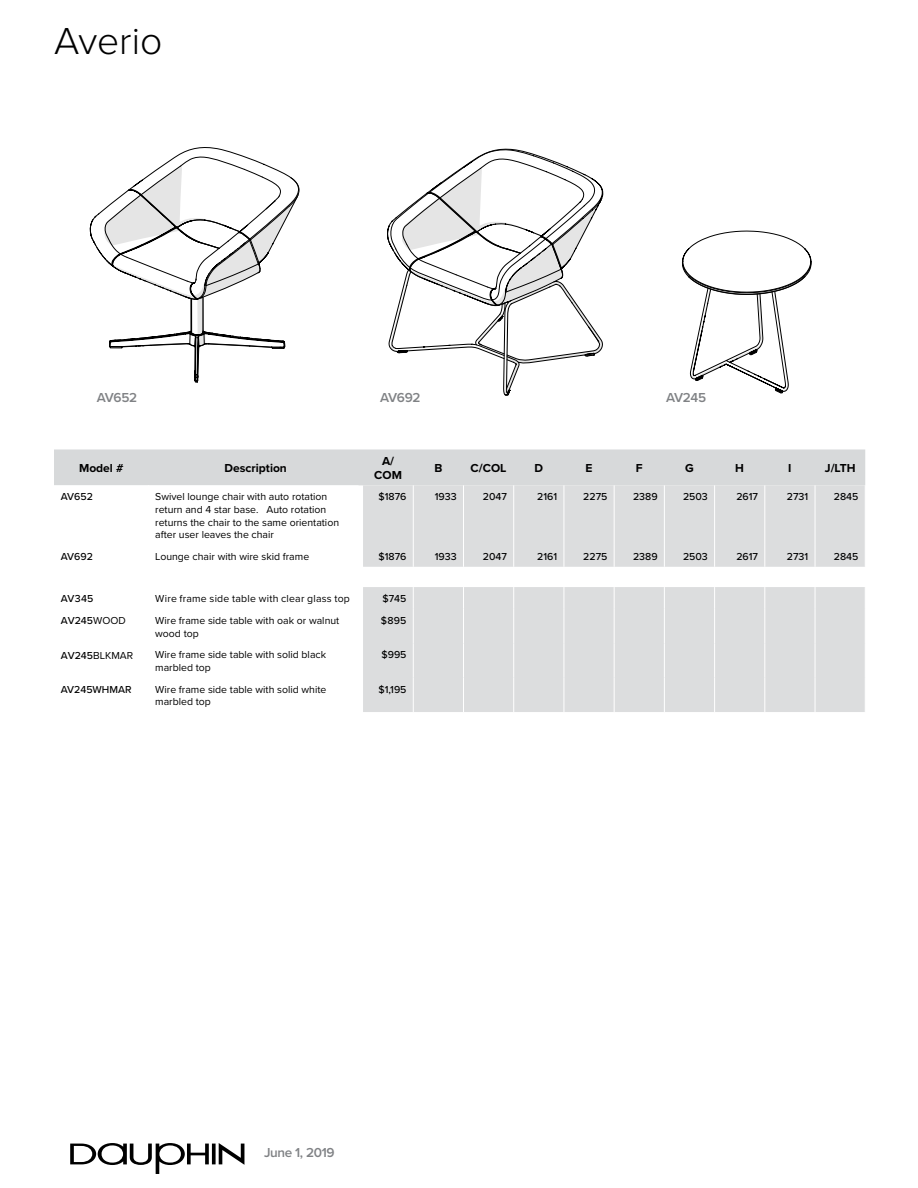
<style>
.page{position:relative;width:918px;height:1188px;background:#fff}
.page>*{position:absolute;margin:0;border:0;box-sizing:border-box;transform-origin:0 0}
.Product_Header__L{font:300 39px "Proxima Nova";color:#000}
.Caption_head{font:600 13.5px "Proxima Nova";letter-spacing:-.025em;color:#808285}
.header_cell_centered{font:700 12px/14.4px "Proxima Nova";color:#000;text-align:center}
.Product_Description{font:10.5px/12.6px "Proxima Nova";color:#000}
.Pricing{font:500 10.5px "Proxima Nova";color:#000}
.Product_Description-2{font:10.5px "Proxima Nova";letter-spacing:.02em;color:#000}
.Model_Numbers{font:500 10.5px "Proxima Nova";color:#000}
.Model_Numbers-2{font:10.5px "Proxima Nova";color:#000}
.s1{font-weight:400}
.s2{font-weight:500}
</style>
<div class="page">
<svg style="left:70px;top:1143px;width:174px;height:31px"></svg>
<svg style="left:54px;top:147px;width:811px;height:338px"></svg>
<svg style="left:363px;top:485px;width:502px;height:227px;background:#dfe0e1"></svg>
<hr style="left:513px;top:485px;width:1px;height:60px;background:#fff">
<hr style="left:564px;top:485px;width:1px;height:60px;background:#fff">
<hr style="left:614px;top:485px;width:1px;height:60px;background:#fff">
<hr style="left:664px;top:485px;width:1px;height:60px;background:#fff">
<hr style="left:714px;top:485px;width:1px;height:60px;background:#fff">
<svg style="left:513px;top:545px;width:1px;height:22px"></svg>
<svg style="left:564px;top:545px;width:1px;height:22px"></svg>
<svg style="left:614px;top:545px;width:1px;height:22px"></svg>
<svg style="left:664px;top:545px;width:1px;height:22px"></svg>
<svg style="left:714px;top:545px;width:1px;height:22px"></svg>
<svg style="left:513px;top:587px;width:1px;height:22px"></svg>
<svg style="left:564px;top:587px;width:1px;height:22px"></svg>
<svg style="left:614px;top:587px;width:1px;height:22px"></svg>
<svg style="left:664px;top:587px;width:1px;height:22px"></svg>
<svg style="left:714px;top:587px;width:1px;height:22px"></svg>
<hr style="left:513px;top:609px;width:1px;height:34px;background:#fff">
<hr style="left:564px;top:609px;width:1px;height:34px;background:#fff">
<hr style="left:614px;top:609px;width:1px;height:34px;background:#fff">
<hr style="left:664px;top:609px;width:1px;height:34px;background:#fff">
<hr style="left:714px;top:609px;width:1px;height:34px;background:#fff">
<hr style="left:513px;top:643px;width:1px;height:35px;background:#fff">
<hr style="left:564px;top:643px;width:1px;height:35px;background:#fff">
<hr style="left:614px;top:643px;width:1px;height:35px;background:#fff">
<hr style="left:664px;top:643px;width:1px;height:35px;background:#fff">
<hr style="left:714px;top:643px;width:1px;height:35px;background:#fff">
<hr style="left:513px;top:678px;width:1px;height:34px;background:#fff">
<hr style="left:564px;top:678px;width:1px;height:34px;background:#fff">
<hr style="left:614px;top:678px;width:1px;height:34px;background:#fff">
<hr style="left:664px;top:678px;width:1px;height:34px;background:#fff">
<hr style="left:714px;top:678px;width:1px;height:34px;background:#fff">
<hr style="left:413px;top:485px;width:1px;height:60px;background:#fff">
<hr style="left:815px;top:485px;width:1px;height:60px;background:#fff">
<hr style="left:463px;top:485px;width:1px;height:60px;background:#fff">
<hr style="left:764px;top:485px;width:1px;height:60px;background:#fff">
<svg style="left:413px;top:545px;width:1px;height:22px"></svg>
<svg style="left:815px;top:545px;width:1px;height:22px"></svg>
<svg style="left:463px;top:545px;width:1px;height:22px"></svg>
<svg style="left:764px;top:545px;width:1px;height:22px"></svg>
<svg style="left:413px;top:587px;width:1px;height:22px"></svg>
<svg style="left:815px;top:587px;width:1px;height:22px"></svg>
<svg style="left:463px;top:587px;width:1px;height:22px"></svg>
<svg style="left:764px;top:587px;width:1px;height:22px"></svg>
<hr style="left:413px;top:609px;width:1px;height:34px;background:#fff">
<hr style="left:413px;top:643px;width:1px;height:35px;background:#fff">
<hr style="left:413px;top:678px;width:1px;height:34px;background:#fff">
<hr style="left:815px;top:609px;width:1px;height:34px;background:#fff">
<hr style="left:815px;top:643px;width:1px;height:35px;background:#fff">
<hr style="left:815px;top:678px;width:1px;height:34px;background:#fff">
<hr style="left:463px;top:609px;width:1px;height:34px;background:#fff">
<hr style="left:463px;top:643px;width:1px;height:35px;background:#fff">
<hr style="left:463px;top:678px;width:1px;height:34px;background:#fff">
<hr style="left:764px;top:609px;width:1px;height:34px;background:#fff">
<hr style="left:764px;top:643px;width:1px;height:35px;background:#fff">
<hr style="left:764px;top:678px;width:1px;height:34px;background:#fff">
<p class="Product_Header__L" style="left:54px;top:12px;width:110px">Averio</p>
<p class="Caption_head" style="left:97px;top:388px;width:42px">AV652</p>
<p class="Caption_head" style="left:380px;top:388px;width:42px">AV692</p>
<p class="Caption_head" style="left:666px;top:388px;width:42px">AV245</p>
<p class="header_cell_centered" style="left:79px;top:461px;width:46px">Model #</p>
<p class="header_cell_centered" style="left:225px;top:461px;width:64px">Description</p>
<p class="header_cell_centered" style="left:374px;top:454px;width:29px">A/<br>COM</p>
<p class="header_cell_centered" style="left:434px;top:461px;width:9px">B</p>
<p class="header_cell_centered" style="left:471px;top:461px;width:37px">C/COL</p>
<p class="header_cell_centered" style="left:535px;top:461px;width:10px">D</p>
<p class="header_cell_centered" style="left:586px;top:461px;width:8px">E</p>
<p class="header_cell_centered" style="left:636px;top:461px;width:8px">F</p>
<p class="header_cell_centered" style="left:685px;top:461px;width:10px">G</p>
<p class="header_cell_centered" style="left:735px;top:461px;width:10px">H</p>
<p class="header_cell_centered" style="left:788px;top:461px;width:5px">I</p>
<p class="header_cell_centered" style="left:825px;top:461px;width:32px">J/LTH</p>
<p class="Model_Numbers" style="left:61px;top:489px;width:34px">AV652</p>
<p class="Product_Description" style="left:155px;top:491px;width:185px">Swivel lounge chair with auto rotation return and 4 star base. Auto rotation returns the chair to the same orientation after user leaves the chair</p>
<p class="Pricing" style="left:379px;top:489px;width:29px">$1876</p>
<p class="Pricing" style="left:435px;top:489px;width:23px">1933</p>
<p class="Pricing" style="left:483px;top:489px;width:26px">2047</p>
<p class="Pricing" style="left:537px;top:489px;width:22px">2161</p>
<p class="Pricing" style="left:583px;top:489px;width:26px">2275</p>
<p class="Pricing" style="left:633px;top:489px;width:26px">2389</p>
<p class="Pricing" style="left:683px;top:489px;width:26px">2503</p>
<p class="Pricing" style="left:736px;top:489px;width:23px">2617</p>
<p class="Pricing" style="left:787px;top:489px;width:23px">2731</p>
<p class="Pricing" style="left:834px;top:489px;width:26px">2845</p>
<p class="Model_Numbers" style="left:61px;top:549px;width:34px">AV692</p>
<p class="Product_Description" style="left:155px;top:550px;width:155px">Lounge chair with wire skid frame</p>
<p class="Pricing" style="left:379px;top:549px;width:29px">$1876</p>
<p class="Pricing" style="left:435px;top:549px;width:23px">1933</p>
<p class="Pricing" style="left:483px;top:549px;width:26px">2047</p>
<p class="Pricing" style="left:537px;top:549px;width:22px">2161</p>
<p class="Pricing" style="left:583px;top:549px;width:26px">2275</p>
<p class="Pricing" style="left:633px;top:549px;width:26px">2389</p>
<p class="Pricing" style="left:683px;top:549px;width:26px">2503</p>
<p class="Pricing" style="left:736px;top:549px;width:23px">2617</p>
<p class="Pricing" style="left:787px;top:549px;width:23px">2731</p>
<p class="Pricing" style="left:834px;top:549px;width:26px">2845</p>
<p class="Model_Numbers" style="left:61px;top:591px;width:34px">AV345</p>
<p class="Product_Description-2" style="left:155px;top:592px;width:196px">Wire frame side table with clear glass top</p>
<p class="Pricing" style="left:382px;top:591px;width:26px">$745</p>
<p class="Model_Numbers" style="left:61px;top:613px;width:67px">AV245<span class="s1">WOOD</span></p>
<p class="Product_Description" style="left:155px;top:614px;width:186px">Wire frame side table with oak or walnut wood top</p>
<p class="Pricing" style="left:381px;top:613px;width:27px">$895</p>
<p class="Model_Numbers-2" style="left:61px;top:647px;width:74px"><span class="s2">AV245</span>BLKMAR</p>
<p class="Product_Description" style="left:155px;top:649px;width:172px">Wire frame side table with solid black marbled top</p>
<p class="Pricing" style="left:381px;top:647px;width:27px">$995</p>
<p class="Model_Numbers" style="left:61px;top:681px;width:72px">AV245WHMAR</p>
<p class="Product_Description" style="left:155px;top:683px;width:173px">Wire frame side table with solid white marbled top</p>
<p class="Pricing" style="left:379px;top:681px;width:29px">$1,195</p>
<p class="Caption_head" style="left:264px;top:1143px;width:72px">June 1, 2019</p>
</div>
